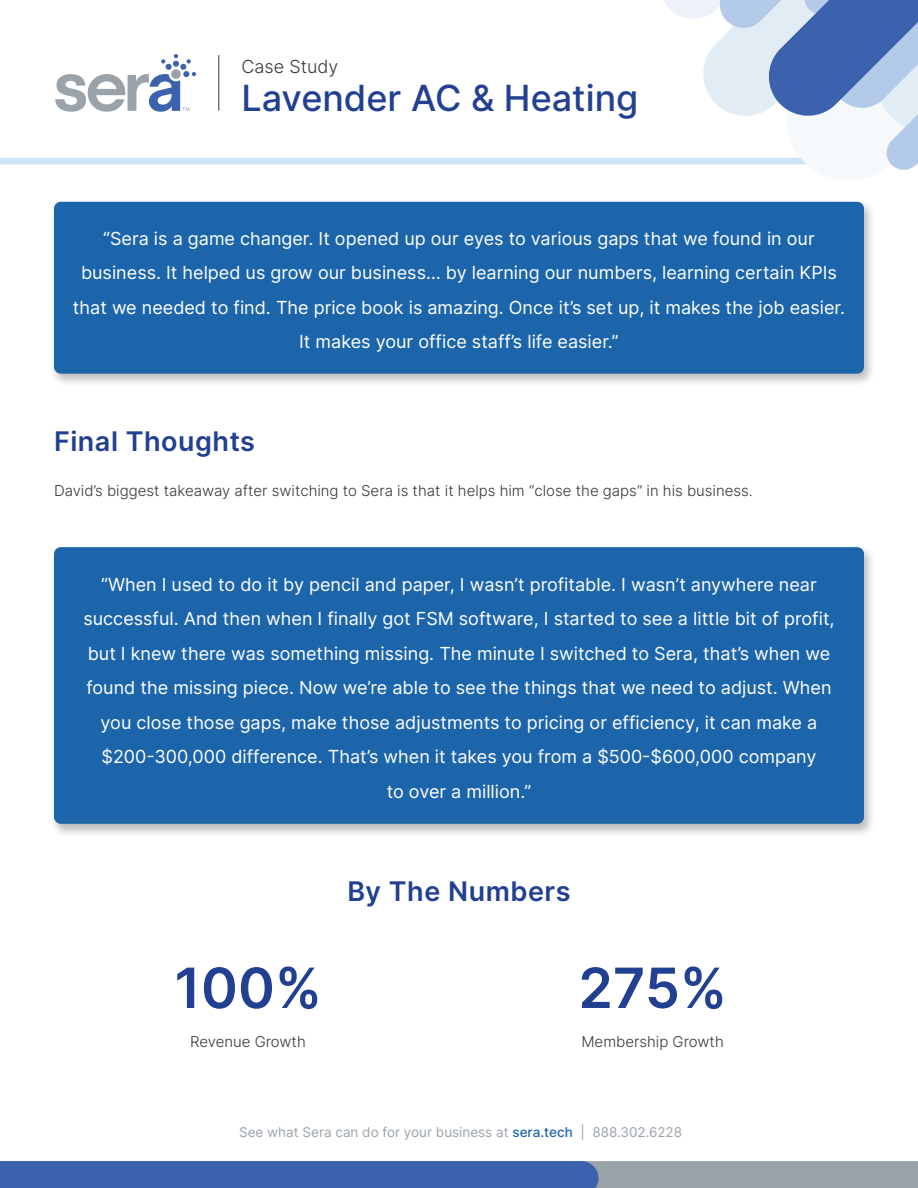
<style>
.page{position:relative;width:918px;height:1188px;background:#fff}
.page>*{position:absolute;margin:0;border:0;box-sizing:border-box;transform-origin:0 0}
.t1{font:600 55.5px "Inter";color:#224091}
.t2{font:500 36px "Inter";color:#224091}
.t3{font:600 27px "Inter";letter-spacing:.02em;color:#224091}
.t4{font:18px/34.5px "Inter";color:#fff;text-align:center}
.t5{font:300 18px "Inter";color:#34393a}
.t6{font:300 15px "Inter";color:#34393a}
.t7{font:13.5px "Inter";color:#9ba3aa}
.s1{font-weight:500;color:#1c65aa}
</style>
<div class="page">
<svg style="left:0;top:1161px;width:918px;height:27px;background:#5d78ac"></svg>
<svg style="left:0;top:0;width:918px;height:170px"></svg>
<div style="left:49px;top:199px;width:827px;height:189px;background:#231f20;opacity:.3"></div>
<div style="left:54px;top:202px;width:810px;height:172px;background:#1c65aa;border-radius:7px"></div>
<div style="left:49px;top:545px;width:827px;height:293px;background:#231f20;opacity:.3"></div>
<div style="left:54px;top:547px;width:810px;height:277px;background:#1c65aa;border-radius:7px"></div>
<p class="t5" style="left:242px;top:53px;width:98px">Case Study</p>
<h2 class="t2" style="left:242px;top:71px;width:398px">Lavender AC &amp; Heating</h2>
<p class="t4" style="left:73px;top:221px;width:774px">“Sera is a game changer. It opened up our eyes to various gaps that we found in our business. It helped us grow our business… by learning our numbers, learning certain KPIs that we needed to find. The price book is amazing. Once it’s set up, it makes the job easier.<br>It makes your office staff’s life easier.”</p>
<p class="t3" style="left:54px;top:421px;width:203px">Final Thoughts</p>
<p class="t6" style="left:54px;top:480px;width:700px">David’s biggest takeaway after switching to Sera is that it helps him “close the gaps” in his business.</p>
<p class="t4" style="left:83px;top:567px;width:753px">“When I used to do it by pencil and paper, I wasn’t profitable. I wasn’t anywhere near successful. And then when I finally got FSM software, I started to see a little bit of profit, but I knew there was something missing. The minute I switched to Sera, that’s when we found the missing piece. Now we’re able to see the things that we need to adjust. When you close those gaps, make those adjustments to pricing or efficiency, it can make a $200-300,000 difference. That’s when it takes you from a $500-$600,000 company<br>to over a million.”</p>
<p class="t1" style="left:174px;top:947px;width:149px">100%</p>
<p class="t6" style="left:190px;top:1031px;width:117px">Revenue Growth</p>
<p class="t3" style="left:347px;top:871px;width:225px">By The Numbers</p>
<p class="t1" style="left:578px;top:947px;width:150px">275%</p>
<p class="t6" style="left:581px;top:1031px;width:144px">Membership Growth</p>
<p class="t7" style="left:239px;top:1123px;width:444px">See what Sera can do for your business at <span class="s1">sera.tech</span> | 888.302.6228</p>
</div>
